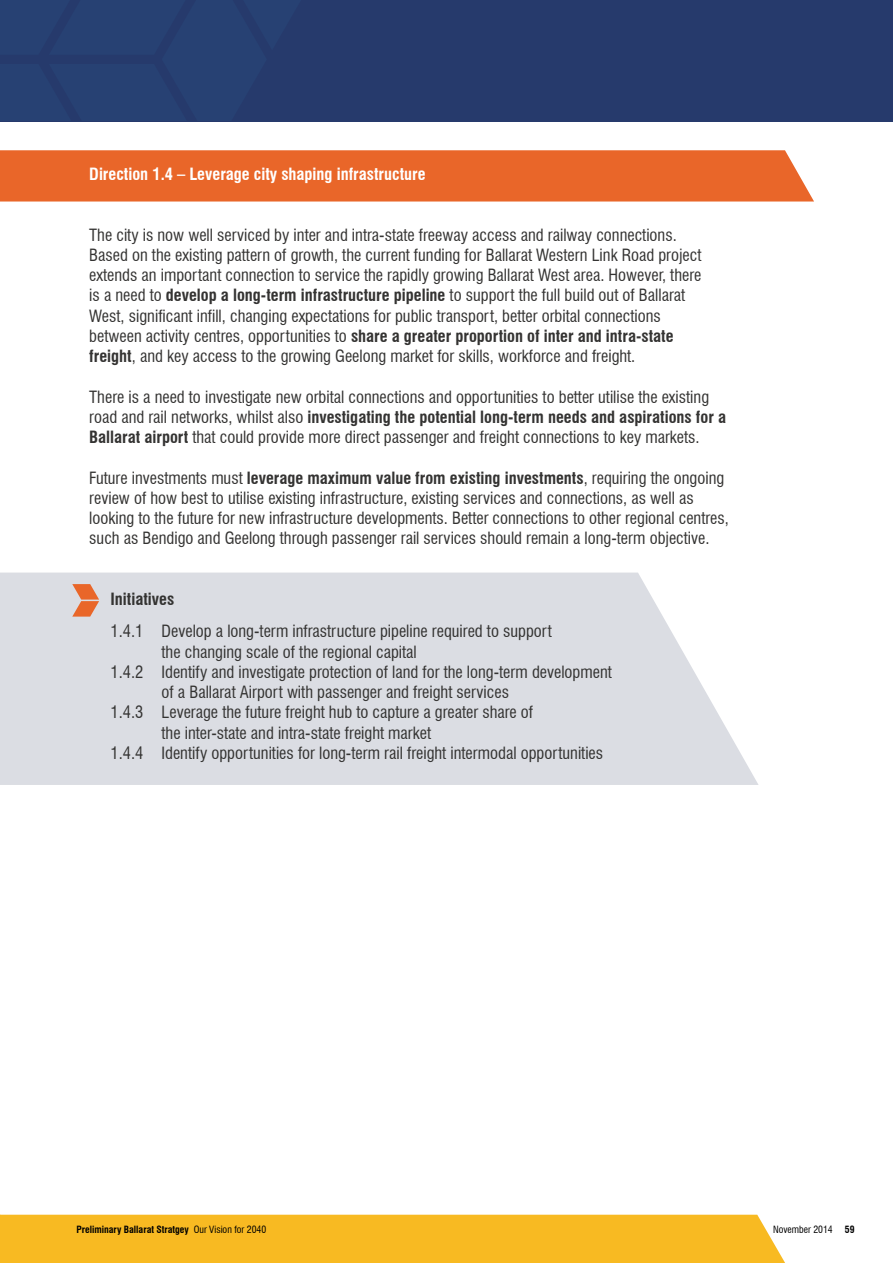
<style>
.page{position:relative;width:893px;height:1263px;background:#fff}
.page>*{position:absolute;margin:0;border:0;box-sizing:border-box;transform-origin:0 0}
.t1{font:condensed 16.5px/20.2px "Swiss 721 BT";color:#343332}
.t2{font:700 condensed 16.5px "Swiss 721 BT";color:#fff}
.t3{font:700 condensed 16.5px "Swiss 721 BT";color:#343332}
.t4{font:700 condensed 9.75px "Swiss 721 BT";color:#000}
.t5{font:condensed 9.75px "Swiss 721 BT";color:#000}
.s1{font-weight:700}
.s2{font-weight:400}
</style>
<div class="page">
<svg style="left:0;top:572px;width:759px;height:213px;background:#dedfe5"></svg>
<div style="left:0;top:150px;width:814px;height:51px;background:#e96629"></div>
<div style="left:0;top:0;width:893px;height:121px;background:#263a6c"></div>
<svg style="left:72px;top:584px;width:27px;height:33px"></svg>
<div style="left:0;top:1215px;width:785px;height:48px;background:#f8ba22"></div>
<p class="t2" style="left:89px;top:164px;width:338px">Direction 1.4 – Leverage city shaping infrastructure</p>
<p class="t1" style="left:89px;top:224px;width:614px">The city is now well serviced by inter and intra-state freeway access and railway connections.<br>Based on the existing pattern of growth, the current funding for Ballarat Western Link Road project extends an important connection to service the rapidly growing Ballarat West area. However, there is a need to <span class="s1">develop a long-term infrastructure pipeline</span> to support the full build out of Ballarat West, significant infill, changing expectations for public transport, better orbital connections between activity centres, opportunities to <span class="s1">share a greater proportion of inter and intra-state freight</span>, and key access to the growing Geelong market for skills, workforce and freight.</p>
<p class="t1" style="left:89px;top:386px;width:638px">There is a need to investigate new orbital connections and opportunities to better utilise the existing road and rail networks, whilst also <span class="s1">investigating the potential long-term needs and aspirations for a<br>Ballarat airport</span> that could provide more direct passenger and freight connections to key markets.</p>
<p class="t1" style="left:89px;top:467px;width:641px">Future investments must <span class="s1">leverage maximum value from existing investments</span>, requiring the ongoing review of how best to utilise existing infrastructure, existing services and connections, as well as looking to the future for new infrastructure developments. Better connections to other regional centres, such as Bendigo and Geelong through passenger rail services should remain a long-term objective.</p>
<p class="t3" style="left:111px;top:589px;width:65px">Initiatives</p>
<p class="t1" style="left:111px;top:621px;width:443px">1.4.1 Develop a long-term infrastructure pipeline required to support</p>
<p class="t1" style="left:162px;top:641px;width:257px">the changing scale of the regional capital</p>
<p class="t1" style="left:111px;top:662px;width:503px">1.4.2 Identify and investigate protection of land for the long-term development</p>
<p class="t1" style="left:162px;top:682px;width:349px">of a Ballarat Airport with passenger and freight services</p>
<p class="t1" style="left:111px;top:702px;width:424px">1.4.3 Leverage the future freight hub to capture a greater share of</p>
<p class="t1" style="left:162px;top:722px;width:271px">the inter-state and intra-state freight market</p>
<p class="t1" style="left:111px;top:743px;width:494px">1.4.4 Identify opportunities for long-term rail freight intermodal opportunities</p>
<p class="t4" style="left:77px;top:1224px;width:191px">Preliminary Ballarat Stratgey <span class="s2">Our Vision for 2040</span></p>
<p class="t5" style="left:773px;top:1224px;width:83px">November 2014 <span class="s1">59</span></p>
</div>
